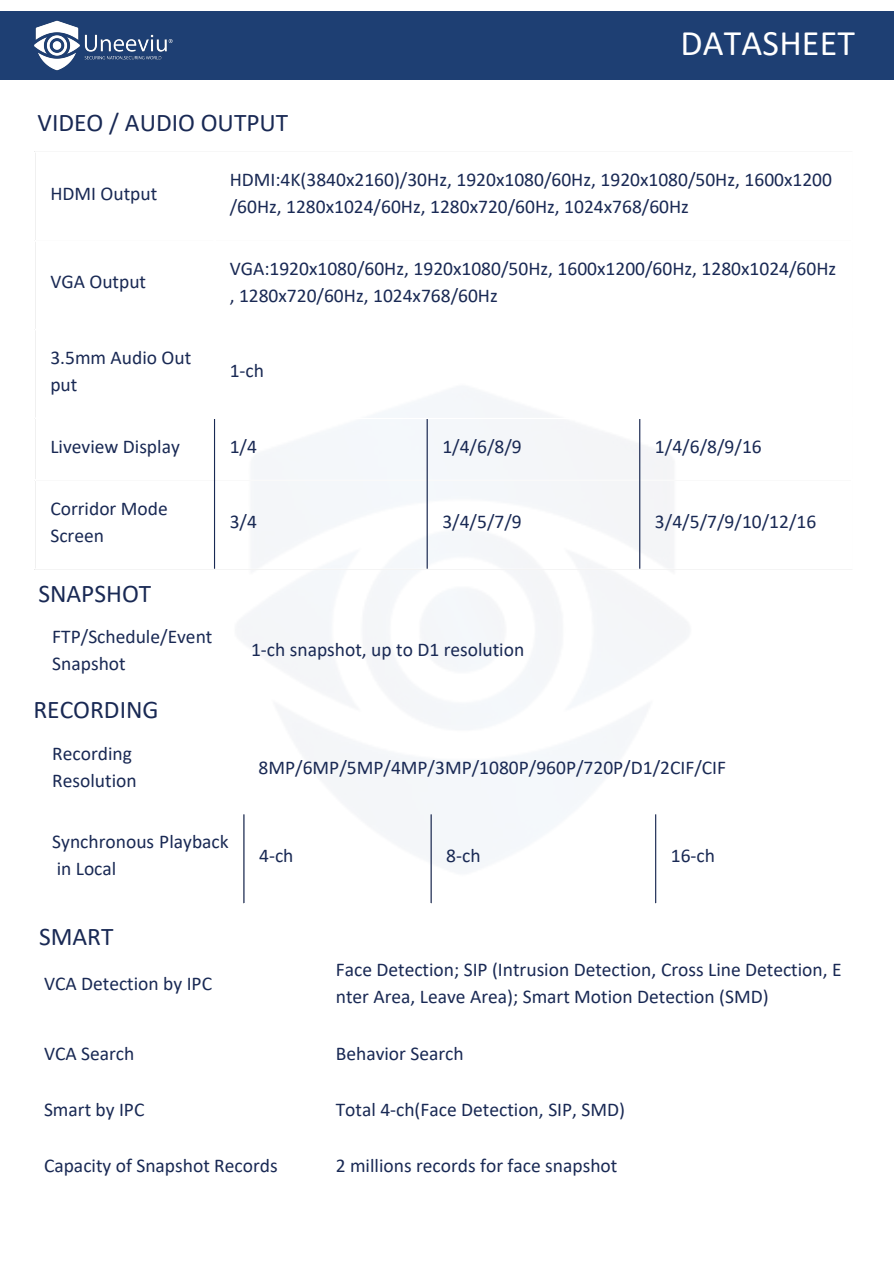
<style>
.page{position:relative;width:894px;height:1264px;background:#fff}
.page>*{position:absolute;margin:0;border:0;box-sizing:border-box;transform-origin:0 0}
.t1{font:36px "Calibri";letter-spacing:.005em;color:#fff}
.t2{font:25.5px "Calibri";color:#192954}
.t3{font:19.5px/27px "Calibri";color:#192954}
</style>
<div class="page">
<img style="left:238px;top:389px;width:451px;height:510px">
<div style="left:0;top:12px;width:893px;height:68px;background:#1e3f73"></div>
<img style="left:34px;top:20px;width:139px;height:51px">
<hr style="left:243px;top:814px;width:1px;height:89px;background:#192954">
<hr style="left:430px;top:814px;width:1px;height:89px;background:#192954">
<hr style="left:655px;top:814px;width:1px;height:89px;background:#192954">
<hr style="left:35px;top:418px;width:817px;height:1px;background:#fff">
<hr style="left:35px;top:480px;width:817px;height:1px;background:#fff">
<hr style="left:35px;top:568px;width:817px;height:2px;background:#fff">
<hr style="left:214px;top:419px;width:1px;height:149px;background:#192954">
<hr style="left:426px;top:419px;width:1px;height:149px;background:#192954">
<hr style="left:639px;top:419px;width:1px;height:149px;background:#192954">
<p class="t2" style="left:38px;top:112px;width:252px">VIDEO / AUDIO OUTPUT</p>
<p class="t1" style="left:680px;top:28px;width:176px">DATASHEET</p>
<p class="t3" style="left:50px;top:181px;width:108px">HDMI Output</p>
<p class="t3" style="left:50px;top:270px;width:97px">VGA Output</p>
<p class="t3" style="left:50px;top:345px;width:142px">3.5mm Audio Out put</p>
<p class="t3" style="left:230px;top:168px;width:603px">HDMI:4K(3840x2160)/30Hz, 1920x1080/60Hz, 1920x1080/50Hz, 1600x1200 /60Hz, 1280x1024/60Hz, 1280x720/60Hz, 1024x768/60Hz</p>
<p class="t3" style="left:230px;top:256px;width:607px">VGA:1920x1080/60Hz, 1920x1080/50Hz, 1600x1200/60Hz, 1280x1024/60Hz , 1280x720/60Hz, 1024x768/60Hz</p>
<p class="t3" style="left:230px;top:359px;width:36px">1-ch</p>
<p class="t3" style="left:50px;top:434px;width:131px">Liveview Display</p>
<p class="t3" style="left:230px;top:434px;width:29px">1/4</p>
<p class="t3" style="left:442px;top:434px;width:81px">1/4/6/8/9</p>
<p class="t3" style="left:654px;top:434px;width:108px">1/4/6/8/9/16</p>
<p class="t3" style="left:50px;top:496px;width:119px">Corridor Mode<br>Screen</p>
<p class="t2" style="left:38px;top:583px;width:114px">SNAPSHOT</p>
<h1 class="t3" style="left:52px;top:624px;width:162px">FTP/Schedule/Event<br>Snapshot</h1>
<p class="t2" style="left:33px;top:698px;width:127px">RECORDING</p>
<p class="t3" style="left:52px;top:742px;width:86px">Recording<br>Resolution</p>
<p class="t3" style="left:230px;top:510px;width:29px">3/4</p>
<p class="t3" style="left:442px;top:510px;width:81px">3/4/5/7/9</p>
<p class="t3" style="left:654px;top:510px;width:163px">3/4/5/7/9/10/12/16</p>
<p class="t3" style="left:251px;top:638px;width:275px">1-ch snapshot, up to D1 resolution</p>
<p class="t3" style="left:258px;top:755px;width:469px">8MP/6MP/5MP/4MP/3MP/1080P/960P/720P/D1/2CIF/CIF</p>
<p class="t3" style="left:52px;top:829px;width:178px">Synchronous Playback in Local</p>
<p class="t2" style="left:39px;top:925px;width:76px">SMART</p>
<p class="t3" style="left:44px;top:971px;width:169px">VCA Detection by IPC</p>
<p class="t3" style="left:259px;top:843px;width:36px">4-ch</p>
<p class="t3" style="left:446px;top:843px;width:36px">8-ch</p>
<p class="t3" style="left:670px;top:843px;width:46px">16-ch</p>
<p class="t3" style="left:336px;top:958px;width:507px">Face Detection; SIP (Intrusion Detection, Cross Line Detection, E nter Area, Leave Area); Smart Motion Detection (SMD)</p>
<p class="t3" style="left:44px;top:1041px;width:92px">VCA Search</p>
<p class="t3" style="left:336px;top:1041px;width:129px">Behavior Search</p>
<p class="t3" style="left:44px;top:1097px;width:102px">Smart by IPC</p>
<p class="t3" style="left:336px;top:1097px;width:291px">Total 4-ch(Face Detection, SIP, SMD)</p>
<p class="t3" style="left:44px;top:1153px;width:235px">Capacity of Snapshot Records</p>
<p class="t3" style="left:336px;top:1153px;width:283px">2 millions records for face snapshot</p>
</div>
